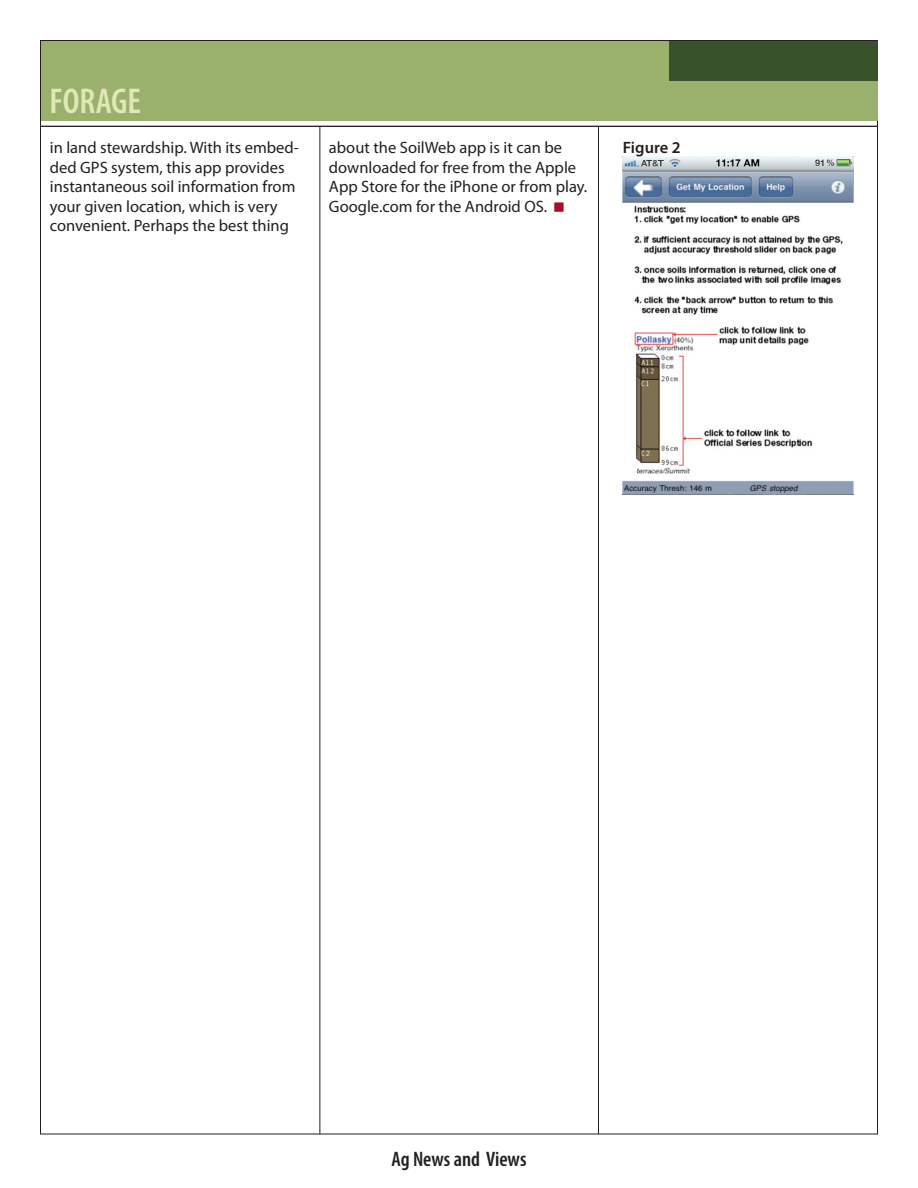
<style>
.page{position:relative;width:918px;height:1188px;background:#fff}
.page>*{position:absolute;margin:0;border:0;box-sizing:border-box;transform-origin:0 0}
.t1{font:600 condensed 36px "Myriad Pro";color:#e1e7b7}
.t2{font:600 condensed 21px "Myriad Pro";color:#231f20}
.Body_Text{font:16.5px/19.5px "Myriad Pro";color:#231f20}
.t3{font:600 16.5px "Myriad Pro";color:#231f20}
</style>
<div class="page">
<hr style="left:598px;top:126px;width:1px;height:1008px;background:#231f20">
<hr style="left:40px;top:126px;width:838px;height:1px;background:#231f20">
<hr style="left:320px;top:126px;width:1px;height:1008px;background:#231f20">
<div style="left:41px;top:41px;width:836px;height:79px;background:#9ab16d"></div>
<div style="left:669px;top:41px;width:208px;height:39px;background:#37532b"></div>
<img style="left:623px;top:157px;width:230px;height:337px">
<p class="t1" style="left:50px;top:79px;width:93px">FORAGE</p>
<p class="Body_Text" style="left:50px;top:138px;width:250px">in land stewardship. With its embed&shy;ded GPS system, this app provides instantaneous soil information from your given location, which is very convenient. Perhaps the best thing</p>
<p class="Body_Text" style="left:329px;top:138px;width:260px">about the SoilWeb app is it can be downloaded for free from the Apple App Store for the iPhone or from play.<br>Google.com for the Android OS.</p>
<p class="t3" style="left:623px;top:137px;width:59px">Figure 2</p>
<p class="t2" style="left:391px;top:1146px;width:137px">Ag News and Views</p>
</div>
